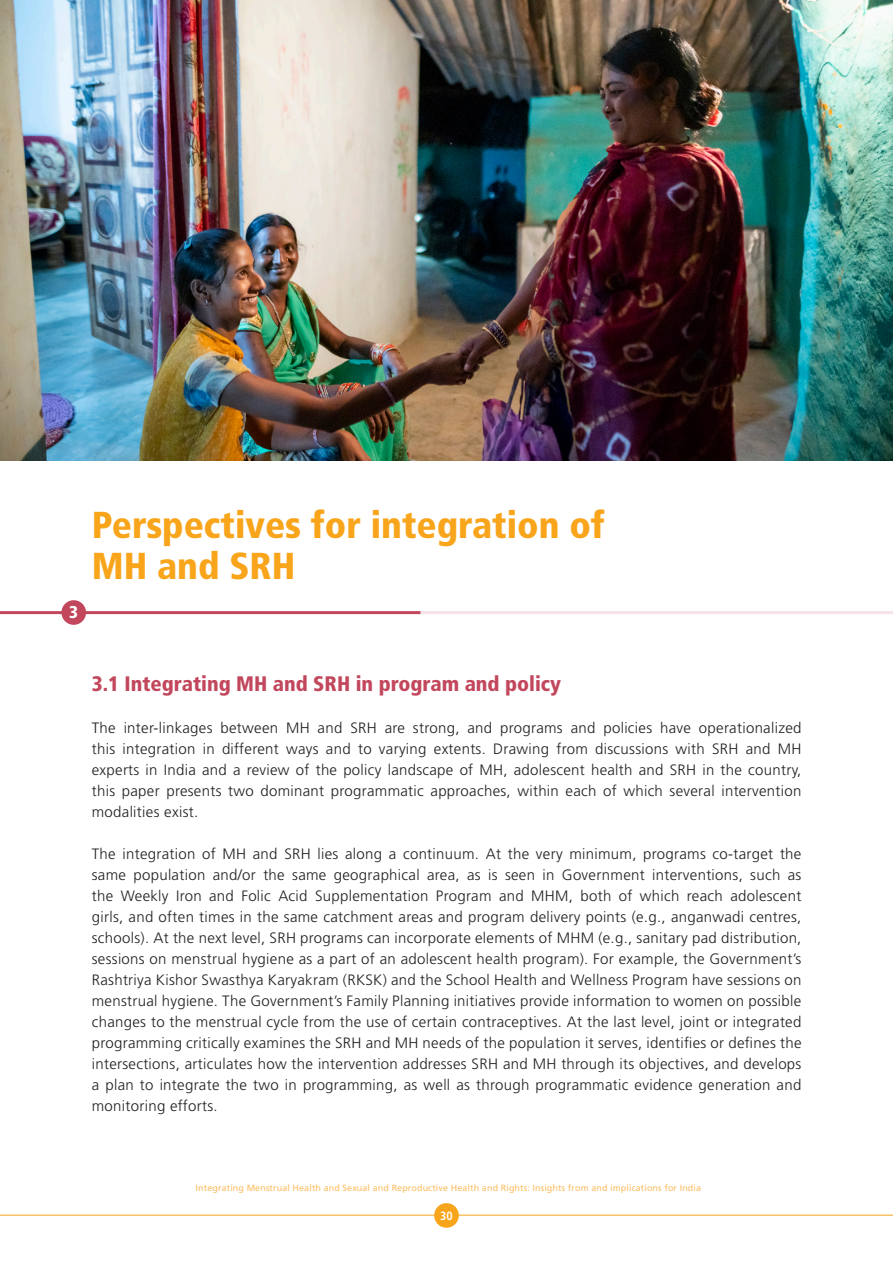
<style>
.page{position:relative;width:893px;height:1263px;background:#fff}
.page>*{position:absolute;margin:0;border:0;box-sizing:border-box;transform-origin:0 0}
.t1{font:900 condensed 37.5px/40.5px "Frutiger LT Std";color:#f9a51b}
.Sh_1{font:900 condensed 21px "Frutiger LT Std";color:#c2475c}
.t2{font:900 condensed 17.1px "Frutiger LT Std";color:#fff}
.body{font:300 15px/21px "Frutiger LT Std";letter-spacing:.02em;color:#231f20;text-align:justify}
.t3{font:700 condensed 12px "Frutiger LT Std";color:#fff}
.t4{font:9px "Frutiger LT Std";letter-spacing:.01em;color:#fdbe62}
</style>
<div class="page">
<div style="left:434px;top:1203px;width:25px;height:25px;background:#f9a51b;border-radius:50%"></div>
<hr style="left:0;top:1215px;width:893px;height:1px;background:#f9a51b">
<img style="left:0;top:0;width:893px;height:460px">
<hr style="left:0;top:611px;width:421px;height:3px;background:#c2475c">
<hr style="left:421px;top:611px;width:472px;height:3px;background:#f6e3e7">
<div style="left:61px;top:600px;width:25px;height:25px;background:#c2475c;border-radius:50%"></div>
<p class="t2" style="left:69px;top:602px;width:10px">3</p>
<p class="t1" style="left:92px;top:505px;width:514px">Perspectives for integration of<br>MH and SRH</p>
<p class="Sh_1" style="left:92px;top:671px;width:471px">3.1 Integrating MH and SRH in program and policy</p>
<p class="body" style="left:92px;top:717px;width:711px">The inter-linkages between MH and SRH are strong, and programs and policies have operationalized this integration in different ways and to varying extents. Drawing from discussions with SRH and MH experts in India and a review of the policy landscape of MH, adolescent health and SRH in the country, this paper presents two dominant programmatic approaches, within each of which several intervention modalities exist.</p>
<p class="body" style="left:92px;top:843px;width:711px">The integration of MH and SRH lies along a continuum. At the very minimum, programs co-target the same population and/or the same geographical area, as is seen in Government interventions, such as the Weekly Iron and Folic Acid Supplementation Program and MHM, both of which reach adolescent girls, and often times in the same catchment areas and program delivery points (e.g., anganwadi centres, schools). At the next level, SRH programs can incorporate elements of MHM (e.g., sanitary pad distribution, sessions on menstrual hygiene as a part of an adolescent health program). For example, the Government’s Rashtriya Kishor Swasthya Karyakram (RKSK) and the School Health and Wellness Program have sessions on menstrual hygiene. The Government’s Family Planning initiatives provide information to women on possible changes to the menstrual cycle from the use of certain contraceptives. At the last level, joint or integrated programming critically examines the SRH and MH needs of the population it serves, identifies or defines the intersections, articulates how the intervention addresses SRH and MH through its objectives, and develops a plan to integrate the two in programming, as well as through programmatic evidence generation and monitoring efforts.</p>
<p class="t4" style="left:196px;top:1182px;width:507px">Integrating Menstrual Health and Sexual and Reproductive Health and Rights: Insights from and implications for India</p>
<p class="t3" style="left:440px;top:1209px;width:14px">30</p>
</div>
